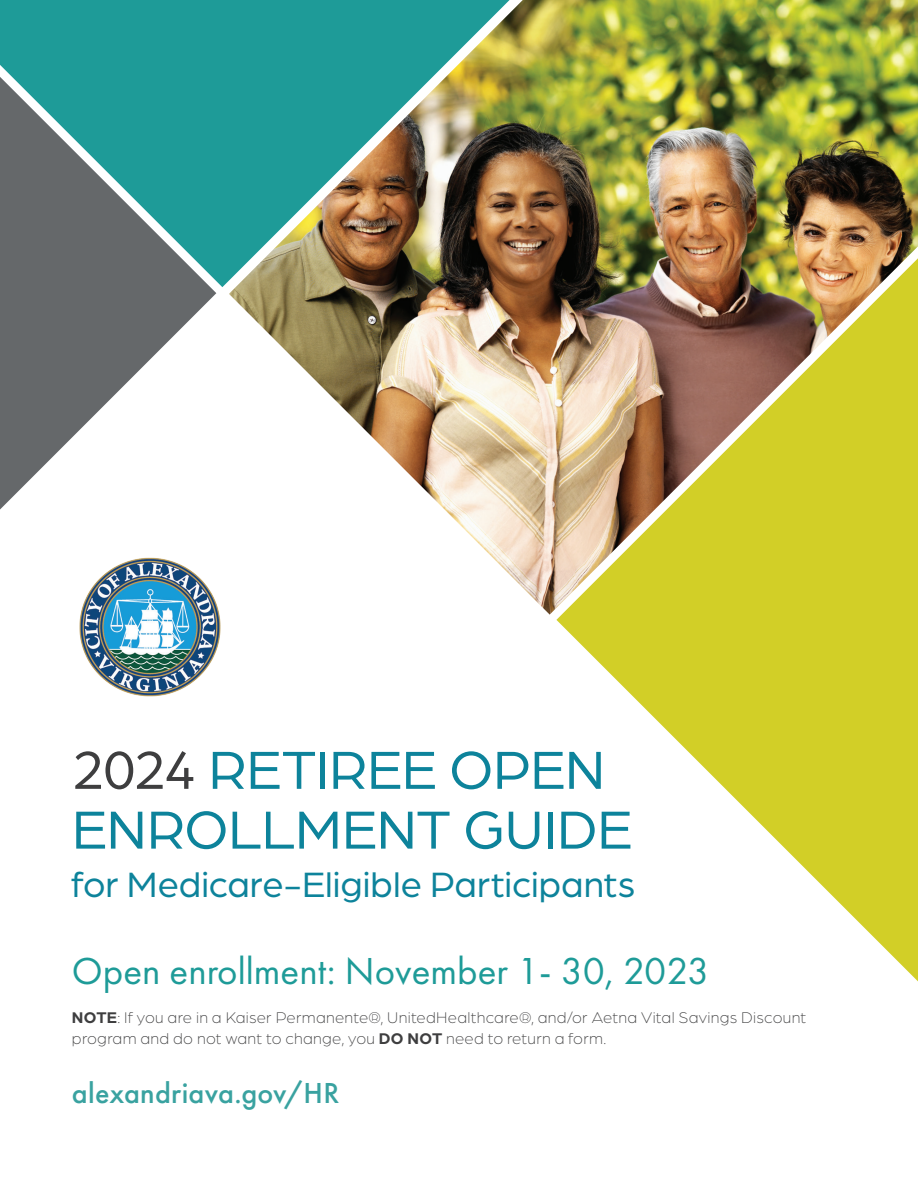
<style>
.page{position:relative;width:918px;height:1188px;background:#fff}
.page>*{position:absolute;margin:0;border:0;box-sizing:border-box;transform-origin:0 0}
.Abs_Title{font:57px/59.8px "Arboria";letter-spacing:-.005em;color:#0d839b}
.Abs_Heading_2{font:39px "Futura PT";color:#1e9b98}
.Abs_Title-2{font:37.5px "Arboria";color:#0d839b}
.Abs_Body_text_1{font:500 30px "Futura PT";letter-spacing:.01em;color:#39a2a0}
.Abs_Body_text_1-2{font:300 16.5px/21px "Arboria";letter-spacing:.015em;color:#3e3e3f}
.s1{color:#3e3e3f}
.s2{font-weight:700}
</style>
<div class="page">
<div style="left:0;top:0;width:229px;height:287px;background:#1e9b98"></div>
<svg style="left:0;top:77px;width:216px;height:433px"></svg>
<svg style="left:556px;top:615px;width:362px;height:366px;fill:#d2cf27"></svg>
<img style="left:229px;top:0;width:689px;height:615px">
<img style="left:79px;top:557px;width:142px;height:140px">
<p class="Abs_Title" style="left:72px;top:738px;width:562px"><span class="s1">2024</span> RETIREE OPEN<br>ENROLLMENT GUIDE</p>
<p class="Abs_Title-2" style="left:72px;top:860px;width:565px">for Medicare-Eligible Participants</p>
<p class="Abs_Heading_2" style="left:72px;top:948px;width:639px">Open enrollment: November 1- 30, 2023</p>
<p class="Abs_Body_text_1-2" style="left:72px;top:1007px;width:736px"><span class="s2">NOTE</span>: If you are in a Kaiser Permanente®, UnitedHealthcare®, and/or Aetna Vital Savings Discount program and do not want to change, you <span class="s2">DO NOT</span> need to return a form.</p>
<p class="Abs_Body_text_1" style="left:72px;top:1075px;width:269px">alexandriava.gov/HR</p>
</div>
